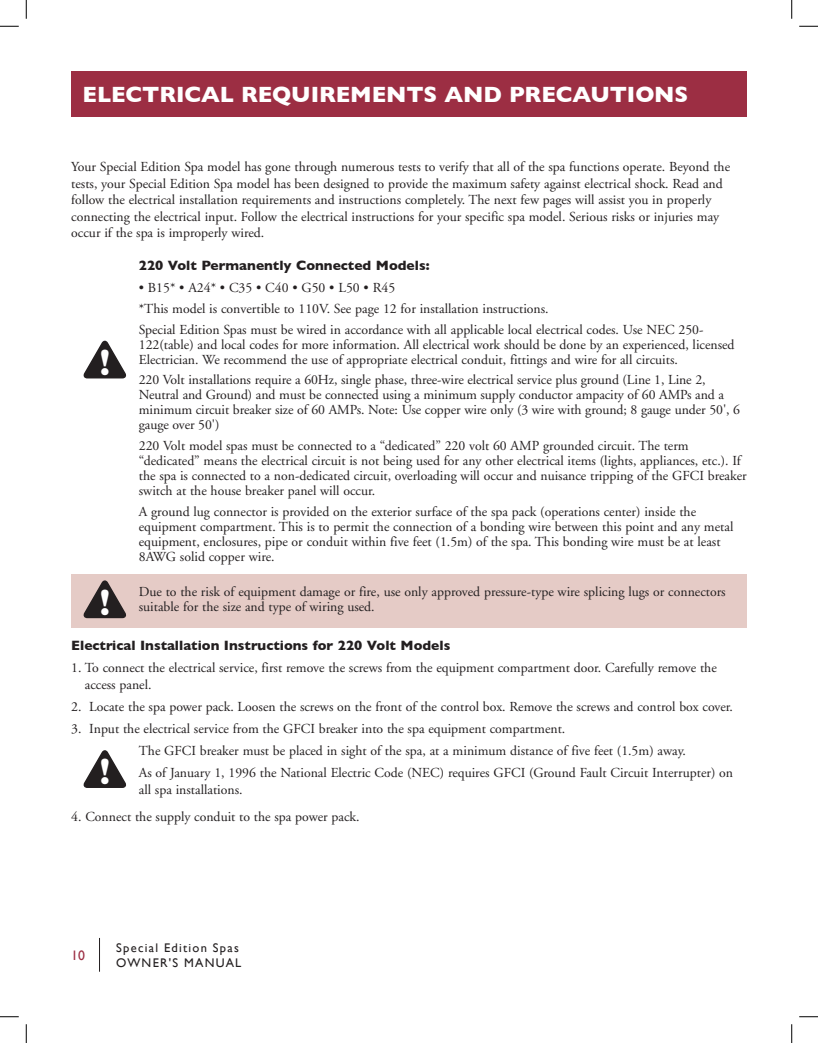
<style>
.page{position:relative;width:818px;height:1043px;background:#fff}
.page>*{position:absolute;margin:0;border:0;box-sizing:border-box;transform-origin:0 0}
.t1{font:900 35px "Optima";color:#fff}
.t2{font:900 35px/63.1px "Optima";color:#231f20}
.body_text{font:700 22.5px "Gill Sans";letter-spacing:-.005em;color:#fff}
.body_text-2{font:13.75px/15px "Adobe Garamond";color:#231f20}
.body_text-3{font:13.75px/16.5px "Adobe Garamond Pro";color:#231f20}
.subtitle{font:13.75px/15px "Adobe Garamond";color:#231f20}
.t3{font:700 13.75px "Gill Sans";color:#231f20}
.t4{font:13.75px "Gill Sans";color:#9c2e43}
.t5{font:12.5px/15px "Gill Sans";letter-spacing:.1em;color:#231f20}
.s1{font-family:"Adobe Garamond Pro"}
.s2{color:#fff}
</style>
<div class="page">
<hr style="left:99px;top:938px;width:1px;height:33px;background:#231f20">
<div style="left:71px;top:574px;width:675px;height:53px;background:#e5cbc6"></div>
<div style="left:71px;top:71px;width:675px;height:45px;background:#9c2e43"></div>
<svg style="left:83px;top:340px;width:43px;height:39px"></svg>
<svg style="left:83px;top:580px;width:43px;height:39px"></svg>
<svg style="left:83px;top:750px;width:43px;height:38px"></svg>
<svg style="left:0;top:25px;width:19px;height:2px"></svg>
<svg style="left:799px;top:25px;width:19px;height:2px"></svg>
<svg style="left:0;top:1016px;width:19px;height:1px"></svg>
<svg style="left:799px;top:1016px;width:19px;height:1px"></svg>
<svg style="left:25px;top:0;width:2px;height:19px"></svg>
<svg style="left:25px;top:1024px;width:2px;height:18px"></svg>
<svg style="left:791px;top:0;width:1px;height:19px"></svg>
<svg style="left:791px;top:1024px;width:1px;height:18px"></svg>
<p class="body_text" style="left:82px;top:76px;width:607px">ELECTRICAL REQUIREMENTS AND PRECAUTIONS</p>
<p class="body_text-3" style="left:71px;top:159px;width:660px">Your Special Edition Spa model has gone through numerous tests to verify that all of the spa functions operate. Beyond the tests, your Special Edition Spa model has been designed to provide the maximum safety against electrical shock. Read and follow the electrical installation requirements and instructions completely. The next few pages will assist you in properly connecting the electrical input. Follow the electrical instructions for your specific spa model. Serious risks or injuries may occur if the spa is improperly wired.</p>
<p class="t3" style="left:139px;top:255px;width:292px">220 Volt Permanently Connected Models:</p>
<p class="body_text-3" style="left:139px;top:280px;width:258px">• B15* • A24* • C35 • C40 • G50 • L50 • R45</p>
<p class="body_text-2" style="left:139px;top:301px;width:409px">*This model is convertible to 110V. See page 12 for installation instructions.</p>
<p class="subtitle" style="left:139px;top:322px;width:597px">Special Edition Spas must be wired in accordance with all applicable local electrical codes. Use NEC 250-<br>122(table) and local codes for more information. All electrical work should be done by an experienced, licensed<br>Electrician. We recommend the use of appropriate electrical conduit, fittings and wire for all circuits.</p>
<p class="body_text-2" style="left:139px;top:373px;width:602px">220 Volt installations require a 60Hz, single phase, three-wire electrical service plus ground (Line 1, Line 2, Neutral and Ground) and must be connected using a minimum supply conductor ampacity of 60 AMPs and a minimum circuit breaker size of 60 AMPs. Note: Use copper wire only (3 wire with ground; 8 gauge under 50', 6 gauge over 50')</p>
<p class="body_text-2" style="left:139px;top:438px;width:609px">220 Volt model spas must be connected to a “dedicated” 220 volt 60 AMP grounded circuit. The term “dedicated” means the electrical circuit is not being used for any other electrical items (lights, appliances, etc.). If the spa is connected to a non-dedicated circuit, overloading will occur and nuisance tripping of the GFCI breaker switch at the house breaker panel will occur.</p>
<p class="body_text-2" style="left:139px;top:504px;width:596px">A ground lug connector is provided on the exterior surface of the spa pack (operations center) inside the equipment compartment. This is to permit the connection of a bonding wire between this point and any metal equipment, enclosures, pipe or conduit within five feet (1.5m) of the spa. This bonding wire must be at least 8AWG solid copper wire.</p>
<p class="body_text-2" style="left:139px;top:585px;width:588px">Due to the risk of equipment damage or fire, use only approved pressure-type wire splicing lugs or connectors suitable for the size and type of wiring used.</p>
<p class="t3" style="left:71px;top:634px;width:380px">Electrical Installation Instructions for 220 Volt Models</p>
<p class="body_text-2" style="left:85px;top:660px;width:633px;line-height:16.5px;text-indent:-14px"><span class="s1">1.</span> To connect the electrical service, first remove the screws from the equipment compartment door. Carefully remove the access panel.</p>
<p class="body_text-2" style="left:71px;top:699px;width:661px">2. Locate the spa power pack. Loosen the screws on the front of the control box. Remove the screws and control box cover.</p>
<p class="body_text-2" style="left:71px;top:721px;width:493px">3. Input the electrical service from the GFCI breaker into the spa equipment compartment.</p>
<p class="body_text-2" style="left:139px;top:743px;width:546px">The GFCI breaker must be placed in sight of the spa, at a minimum distance of five feet (1.5m) away.</p>
<p class="body_text-2" style="left:139px;top:765px;width:595px;line-height:16.5px">As of January 1, 1996 the National Electric Code (NEC) requires GFCI (Ground Fault Circuit Interrupter) on all spa installations.</p>
<p class="body_text-2" style="left:71px;top:810px;width:288px"><span class="s1">4.</span> Connect the supply conduit to the spa power pack.</p>
<p class="t1" style="left:99px;top:341px;width:13px">!</p>
<p class="t1" style="left:99px;top:581px;width:13px">!</p>
<p class="t2" style="left:97px;top:677px;width:15px">! <span class="s2">!</span></p>
<p class="t4" style="left:71px;top:946px;width:15px">10</p>
<p class="t5" style="left:116px;top:939px;width:127px">Special Edition Spas<br>OWNER'S MANUAL</p>
</div>
